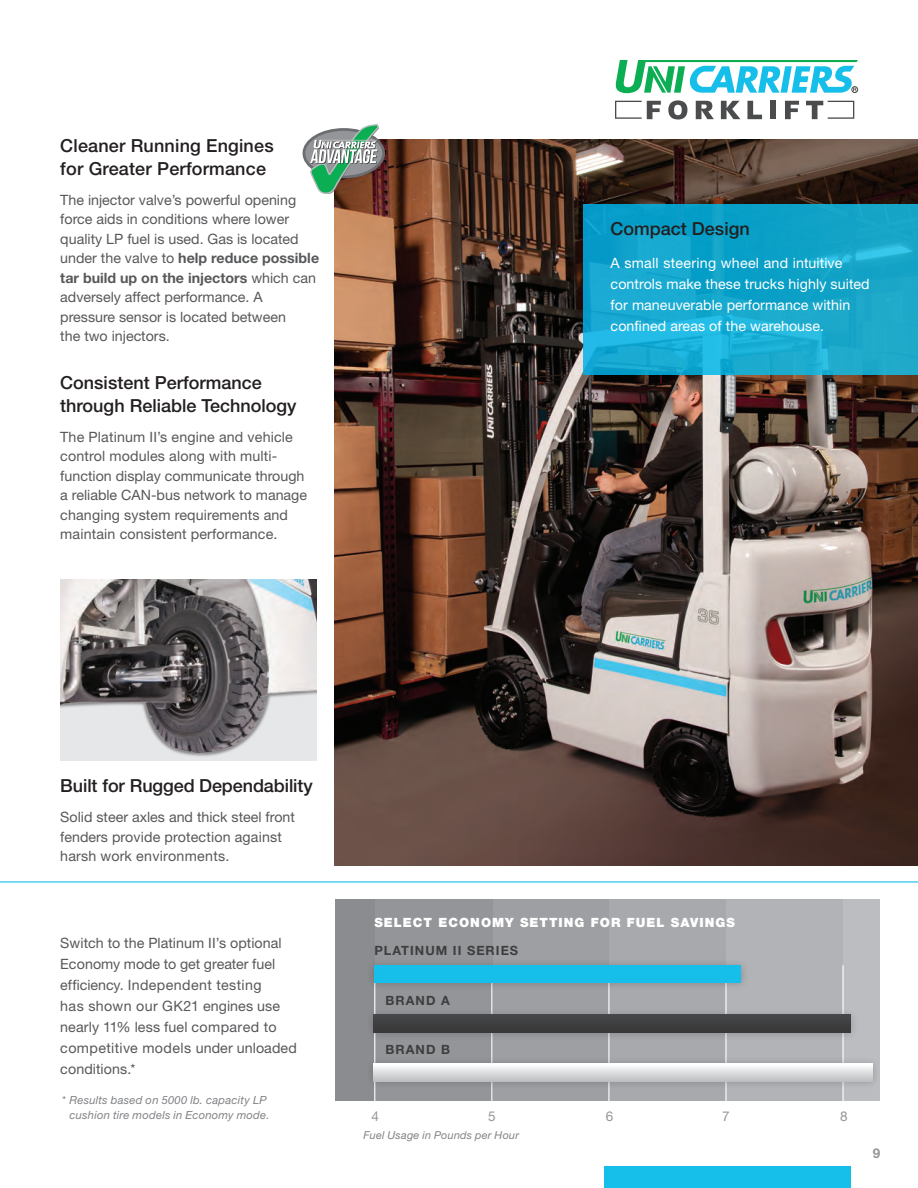
<style>
.page{position:relative;width:918px;height:1188px;background:#fff}
.page>*{position:absolute;margin:0;border:0;box-sizing:border-box;transform-origin:0 0}
.t1{font:500 18px/22.5px "Helvetica Neue LT Std";color:#231f20}
.t2{font:14.25px/19.5px "Helvetica Neue LT Std";color:#57585a}
.t3{font:14.25px/21px "Helvetica Neue LT Std";letter-spacing:.005em;color:#fff}
.t4{font:13.5px "Helvetica Neue LT Std";color:#939598}
.t5{font:700 13.5px "Helvetica Neue LT Std";color:#939598}
.t6{font:900 12.75px "Helvetica Neue LT Std";letter-spacing:.08em;color:#fff}
.t7{font:700 12.75px "Helvetica Neue LT Std";letter-spacing:.08em;color:#3e3e3f}
.t8{font:italic 11.25px/15px "Helvetica Neue LT Std";letter-spacing:.02em;color:#808285;text-align:right}
.t9{font:italic 10.8px "Helvetica Neue LT Std";letter-spacing:.02em;color:#808285}
.s1{font-weight:700}
</style>
<div class="page">
<img style="left:60px;top:579px;width:256px;height:179px">
<img style="left:334px;top:139px;width:584px;height:727px">
<hr style="left:0;top:881px;width:918px;height:2px;background:#15bfe9">
<svg style="left:584px;top:204px;width:334px;height:170px"></svg>
<div style="left:604px;top:1167px;width:246px;height:21px;background:#15bfe9"></div>
<svg style="left:615px;top:101px;width:46px;height:18px"></svg>
<svg style="left:668px;top:100px;width:19px;height:20px"></svg>
<svg style="left:696px;top:101px;width:18px;height:18px"></svg>
<svg style="left:721px;top:101px;width:19px;height:18px"></svg>
<svg style="left:747px;top:101px;width:15px;height:18px"></svg>
<div style="left:770px;top:101px;width:6px;height:18px;background:#4b4c4d"></div>
<svg style="left:785px;top:101px;width:14px;height:18px"></svg>
<svg style="left:806px;top:101px;width:48px;height:18px"></svg>
<svg style="left:615px;top:60px;width:243px;height:33px"></svg>
<div style="left:841px;top:899px;width:39px;height:202px;background:#bcbdc0"></div>
<div style="left:725px;top:899px;width:118px;height:202px;background:#b2b3b7"></div>
<div style="left:606px;top:899px;width:120px;height:202px;background:#a8a9ad"></div>
<div style="left:483px;top:899px;width:126px;height:202px;background:#9d9fa2"></div>
<div style="left:335px;top:899px;width:118px;height:202px;background:#8a8c8f"></div>
<div style="left:375px;top:899px;width:117px;height:202px;background:#939598"></div>
<hr style="left:374px;top:968px;width:1px;height:137px;background:#fff">
<hr style="left:491px;top:968px;width:1px;height:137px;background:#fff">
<hr style="left:608px;top:965px;width:1px;height:140px;background:#fff">
<hr style="left:725px;top:965px;width:2px;height:140px;background:#fff">
<hr style="left:842px;top:965px;width:2px;height:140px;background:#fff">
<div style="left:366px;top:958px;width:383px;height:34px;background:#231f20;opacity:.25"></div>
<div style="left:374px;top:965px;width:367px;height:17px;background:#15bfe9"></div>
<div style="left:366px;top:1007px;width:492px;height:34px;background:#231f20;opacity:.25"></div>
<div style="left:374px;top:1015px;width:476px;height:17px;background:#3f3f40"></div>
<div style="left:366px;top:1056px;width:515px;height:34px;background:#231f20;opacity:.25"></div>
<svg style="left:374px;top:1064px;width:499px;height:17px"></svg>
<svg style="left:304px;top:129px;width:80px;height:48px"></svg>
<div style="left:303px;top:128px;width:82px;height:50px;border:3px solid #6c6d70;border-radius:50%"></div>
<svg style="left:310px;top:124px;width:69px;height:70px"></svg>
<p class="t1" style="left:60px;top:134px;width:215px">Cleaner Running Engines for Greater Performance</p>
<p class="t2" style="left:60px;top:190px;width:260px">The injector valve’s powerful opening force aids in conditions where lower quality LP fuel is used. Gas is located under the valve to <span class="s1">help reduce possible tar build up on the injectors</span> which can adversely affect performance. A pressure sensor is located between<br>the two injectors.</p>
<p class="t1" style="left:60px;top:371px;width:238px">Consistent Performance through Reliable Technology</p>
<p class="t2" style="left:60px;top:427px;width:248px">The Platinum II’s engine and vehicle control modules along with multi&shy;function display communicate through a reliable CAN-bus network to manage changing system requirements and maintain consistent performance.</p>
<p class="t1" style="left:611px;top:218px;width:141px">Compact Design</p>
<p class="t3" style="left:611px;top:253px;width:261px">A small steering wheel and intuitive controls make these trucks highly suited for maneuverable performance within confined areas of the warehouse.</p>
<p class="t1" style="left:60px;top:775px;width:254px">Built for Rugged Dependability</p>
<p class="t2" style="left:60px;top:807px;width:236px">Solid steer axles and thick steel front fenders provide protection against harsh work environments.</p>
<p class="t2" style="left:60px;top:932px;width:238px;line-height:21px">Switch to the Platinum II’s optional<br>Economy mode to get greater fuel efficiency. Independent testing<br>has shown our GK21 engines use nearly 11% less fuel compared to competitive models under unloaded conditions.*</p>
<p class="t8" style="left:62px;top:1092px;width:209px">* Results based on 5000 lb. capacity LP cushion tire models in Economy mode.</p>
<p class="t6" style="left:374px;top:915px;width:362px">SELECT ECONOMY SETTING FOR FUEL SAVINGS</p>
<p class="t7" style="left:374px;top:943px;width:145px">PLATINUM II SERIES</p>
<p class="t7" style="left:386px;top:993px;width:66px">BRAND A</p>
<p class="t7" style="left:386px;top:1042px;width:66px">BRAND B</p>
<p class="t4" style="left:372px;top:1108px;width:9px">4</p>
<p class="t4" style="left:488px;top:1108px;width:9px">5</p>
<p class="t4" style="left:606px;top:1108px;width:9px">6</p>
<p class="t4" style="left:722px;top:1108px;width:9px">7</p>
<p class="t4" style="left:840px;top:1108px;width:9px">8</p>
<p class="t9" style="left:364px;top:1129px;width:157px">Fuel Usage in Pounds per Hour</p>
<p class="t5" style="left:873px;top:1145px;width:9px">9</p>
</div>
